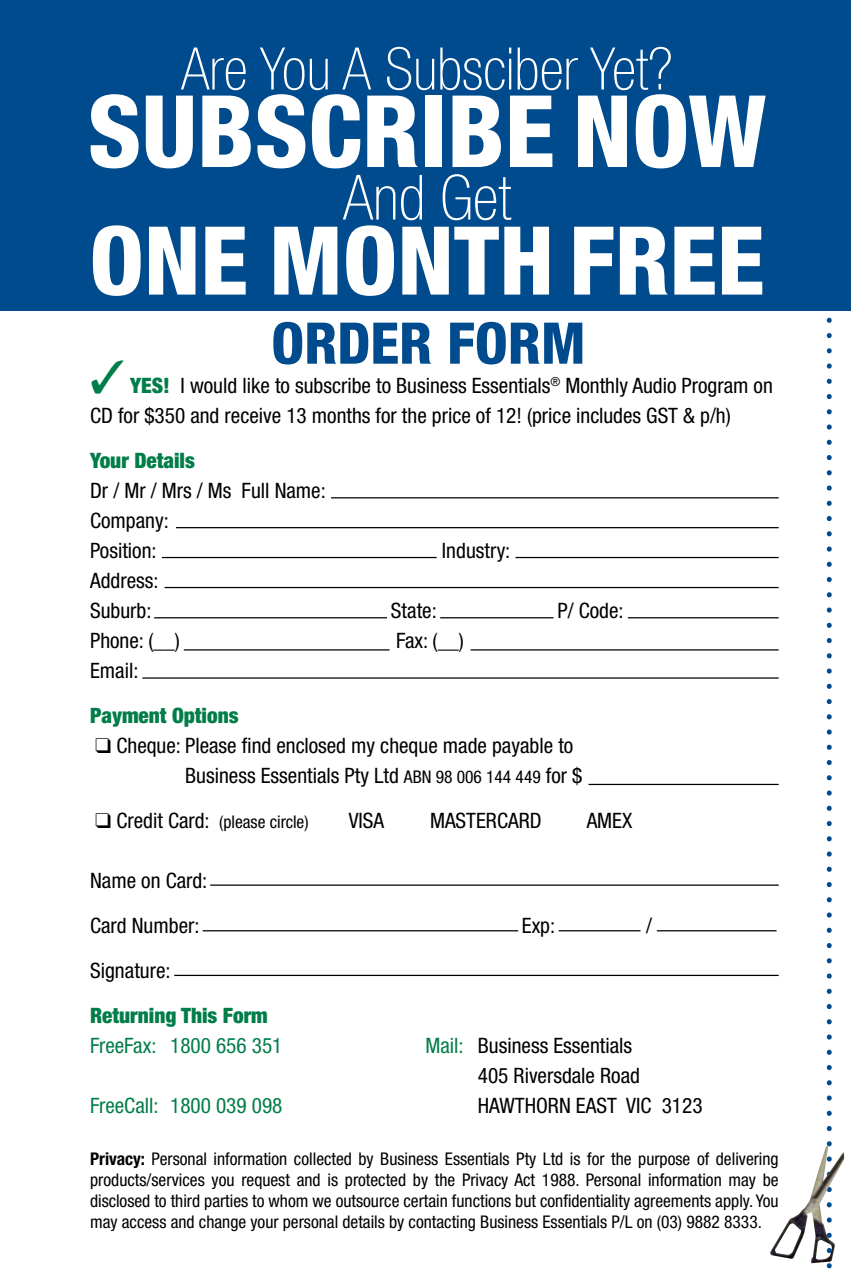
<style>
.page{position:relative;width:851px;height:1276px;background:#fff}
.page>*{position:absolute;margin:0;border:0;box-sizing:border-box;transform-origin:0 0}
.t1{font:800 condensed 100px "Helvetica Neue";color:#fff}
.t2{font:800 condensed 95px "Helvetica Neue";color:#fff}
.t3{font:100 condensed 62.5px "Helvetica Neue";color:#fff}
.t4{font:100 condensed 58.75px "Helvetica Neue";color:#fff}
.t5{font:800 condensed 57.5px "Helvetica Neue";color:#004b8d}
.t6{font:condensed 21.25px/30px "Helvetica Neue";color:#000}
.t7{font:900 condensed 21.25px "Helvetica Neue";color:#007d49}
.t8{font:condensed 21.25px "Helvetica Neue";color:#007d49}
.t9{font:condensed 17.5px/21.2px "Helvetica Neue";color:#000;text-align:justify}
.s1{color:#007d49}
.s2{font-weight:900;color:#007d49}
.s3{font-size:17.5px}
.s4{font-size:21.25px}
.s5{font-weight:700}
</style>
<div class="page">
<div style="left:0;top:0;width:850px;height:310px;background:#004b8d"></div>
<hr style="left:162px;top:557px;width:274px;height:1px;background:#000">
<hr style="left:154px;top:617px;width:233px;height:1px;background:#000">
<hr style="left:440px;top:617px;width:113px;height:1px;background:#000">
<hr style="left:184px;top:649px;width:205px;height:1px;background:#000">
<hr style="left:331px;top:497px;width:447px;height:1px;background:#000">
<hr style="left:176px;top:527px;width:602px;height:1px;background:#000">
<hr style="left:515px;top:557px;width:263px;height:1px;background:#000">
<hr style="left:164px;top:587px;width:614px;height:1px;background:#000">
<hr style="left:627px;top:617px;width:151px;height:1px;background:#000">
<hr style="left:470px;top:649px;width:308px;height:1px;background:#000">
<hr style="left:142px;top:677px;width:636px;height:1px;background:#000">
<hr style="left:210px;top:884px;width:568px;height:1px;background:#000">
<hr style="left:202px;top:930px;width:316px;height:1px;background:#000">
<hr style="left:558px;top:930px;width:82px;height:1px;background:#000">
<hr style="left:656px;top:930px;width:120px;height:1px;background:#000">
<hr style="left:174px;top:974px;width:604px;height:2px;background:#000">
<hr style="left:588px;top:784px;width:190px;height:1px;background:#000">
<svg style="left:826px;top:310px;width:5px;height:959px"></svg>
<img style="left:770px;top:1145px;width:74px;height:118px">
<h3 class="t4" style="left:181px;top:36px;width:493px">Are You A Subsciber Yet?</h3>
<h1 class="t1" style="left:88px;top:69px;width:680px">SUBSCRIBE NOW</h1>
<h3 class="t3" style="left:343px;top:162px;width:169px">And Get</h3>
<h2 class="t2" style="left:89px;top:202px;width:676px">ONE MONTH FREE</h2>
<h3 class="t5" style="left:271px;top:308px;width:316px">ORDER FORM</h3>
<p class="t6" style="left:90px;top:370px;width:684px"><span class="s1">✓</span> <span class="s2">Yes!</span> I would like to subscribe to Business Essentials<sup>®</sup> Monthly Audio Program on<br>CD for $350 and receive 13 months for the price of 12! (price includes GST &amp; p/h)</p>
<p class="t7" style="left:90px;top:447px;width:106px">Your Details</p>
<p class="t6" style="left:90px;top:475px;width:237px">Dr / Mr / Mrs / Ms Full Name:<br>Company:<br>Position:</p>
<p class="t6" style="left:442px;top:535px;width:70px">Industry:</p>
<p class="t6" style="left:90px;top:565px;width:70px">Address:<br>Suburb:</p>
<p class="t6" style="left:391px;top:595px;width:47px">State:</p>
<p class="t6" style="left:557px;top:595px;width:68px">P/ Code:</p>
<p class="t6" style="left:90px;top:625px;width:91px">Phone: (__)</p>
<p class="t6" style="left:396px;top:625px;width:69px">Fax: (__)</p>
<p class="t6" style="left:90px;top:655px;width:50px">Email:</p>
<p class="t7" style="left:90px;top:702px;width:150px">Payment Options</p>
<p class="t6" style="left:185px;top:730px;width:398px;text-indent:-90px">❑ Cheque: Please find enclosed my cheque made payable to<br>Business Essentials Pty Ltd <span class="s3">ABN 98 006 144 449</span> for $</p>
<p class="t9" style="left:95px;top:811px;width:215px">❑ <span class="s4">Credit Card:</span> (please circle)</p>
<p class="t6" style="left:348px;top:805px;width:37px">VISA</p>
<p class="t6" style="left:430px;top:805px;width:113px">MASTERCARD</p>
<p class="t6" style="left:586px;top:805px;width:47px">AMEX</p>
<p class="t6" style="left:90px;top:858px;width:119px;line-height:45px">Name on Card:<br>Card Number:</p>
<p class="t6" style="left:521px;top:910px;width:35px">Exp:</p>
<p class="t6" style="left:646px;top:910px;width:7px">/</p>
<p class="t6" style="left:90px;top:955px;width:82px">Signature:</p>
<p class="t7" style="left:90px;top:1002px;width:179px">Returning This Form</p>
<p class="t8" style="left:90px;top:1033px;width:194px">FreeFax: 1800 656 351</p>
<p class="t6" style="left:478px;top:1030px;width:163px;text-indent:-53px"><span class="s1">Mail:</span> Business Essentials<br>405 Riversdale Road</p>
<p class="t8" style="left:90px;top:1093px;width:194px">FreeCall: 1800 039 098</p>
<p class="t6" style="left:478px;top:1090px;width:226px">HAWTHORN EAST VIC 3123</p>
<p class="t9" style="left:90px;top:1147px;width:690px"><span class="s5">Privacy:</span> Personal information collected by Business Essentials Pty Ltd is for the purpose of delivering products/services you request and is protected by the Privacy Act 1988. Personal information may be disclosed to third parties to whom we outsource certain functions but confidentiality agreements apply. You may access and change your personal details by contacting Business Essentials P/L on (03) 9882 8333.</p>
</div>
